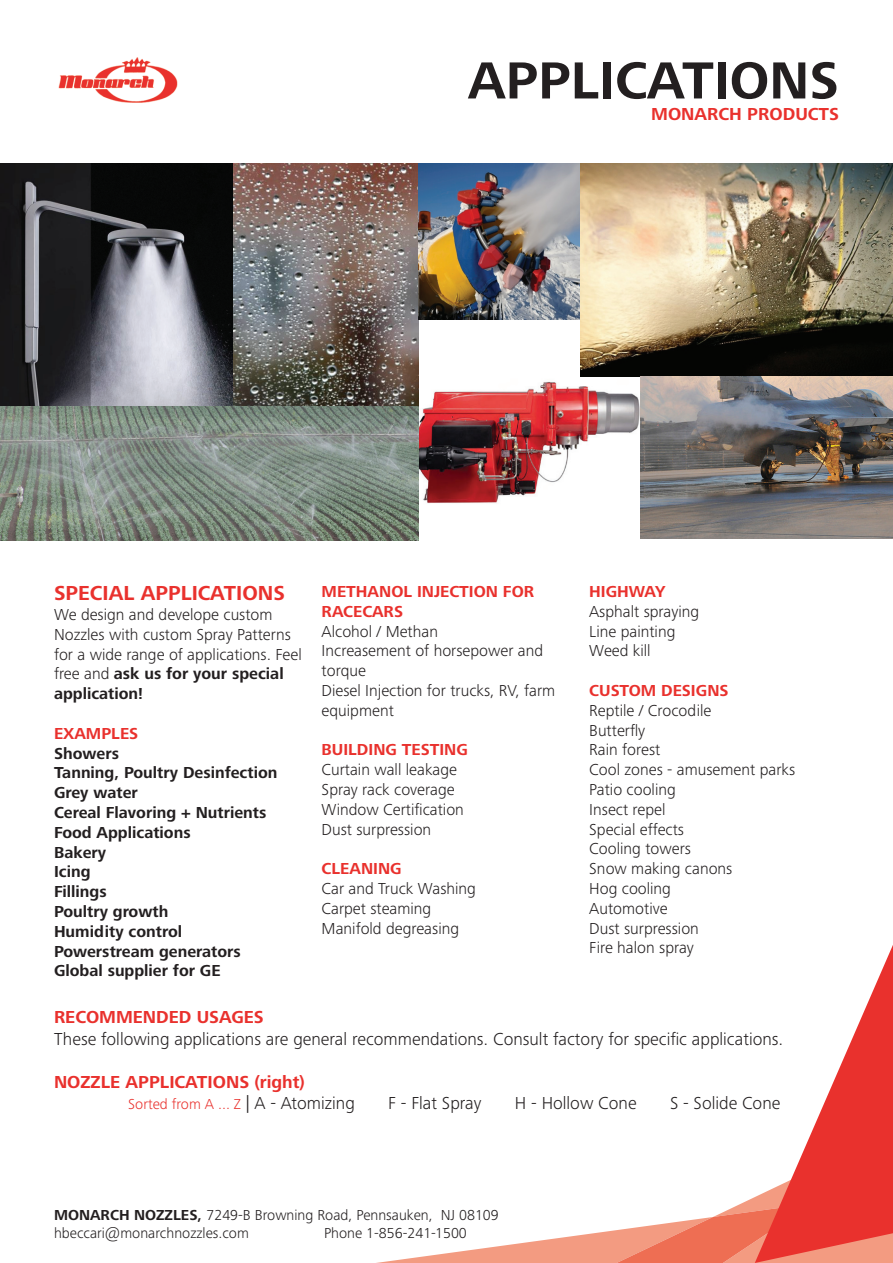
<style>
.page{position:relative;width:893px;height:1263px;background:#fff}
.page>*{position:absolute;margin:0;border:0;box-sizing:border-box;transform-origin:0 0}
.t1{font:700 54px "Hd M Frutiger Next Pro";color:#231f20}
.t2{font:700 21px "Hd M Frutiger Next Pro";color:#e9312d}
.t3{font:300 18px "Hd M Frutiger Next Pro";color:#231f20}
.t4{font:700 18px "Hd M Frutiger Next Pro";color:#e9312d}
.t5{font:300 16.5px/19.8px "Hd M Frutiger Next Pro";color:#231f20}
.t6{font:700 16.5px/19.8px "Hd M Frutiger Next Pro";color:#231f20}
.t7{font:700 16.5px/19.8px "Hd M Frutiger Next Pro";color:#e9312d}
.t8{font:300 15px/18px "Hd M Frutiger Next Pro";color:#231f20}
.t9{font:300 15px "Hd M Frutiger Next Pro";color:#e9312d}
.s1{font-weight:700}
.s2{font-size:18px;color:#231f20}
</style>
<div class="page">
<img style="left:418px;top:327px;width:222px;height:213px">
<img style="left:58px;top:57px;width:120px;height:46px">
<svg style="left:376px;top:945px;width:517px;height:318px"></svg>
<img style="left:0;top:163px;width:234px;height:243px">
<img style="left:234px;top:163px;width:184px;height:243px">
<img style="left:418px;top:163px;width:162px;height:156px">
<img style="left:580px;top:163px;width:312px;height:213px">
<img style="left:0;top:406px;width:418px;height:134px">
<img style="left:641px;top:376px;width:251px;height:163px">
<h1 class="t1" style="left:468px;top:50px;width:373px">APPLICATIONS</h1>
<p class="t4" style="left:651px;top:104px;width:189px">MONARCH PRODUCTS</p>
<p class="t2" style="left:54px;top:581px;width:232px">SPECIAL APPLICATIONS</p>
<p class="t5" style="left:54px;top:604px;width:249px">We design and develope custom<br>Nozzles with custom Spray Patterns for a wide range of applications. Feel free and <span class="s1">ask us for your special application!</span></p>
<p class="t7" style="left:54px;top:723px;width:86px">EXAMPLES</p>
<p class="t6" style="left:54px;top:743px;width:225px">Showers<br>Tanning, Poultry Desinfection<br>Grey water<br>Cereal Flavoring + Nutrients<br>Food Applications<br>Bakery<br>Icing<br>Fillings<br>Poultry growth<br>Humidity control<br>Powerstream generators<br>Global supplier for GE</p>
<p class="t7" style="left:322px;top:581px;width:214px">METHANOL INJECTION FOR<br>RACECARS</p>
<p class="t5" style="left:322px;top:621px;width:235px">Alcohol / Methan<br>Increasement of horsepower and torque<br>Diesel Injection for trucks, RV, farm equipment</p>
<p class="t7" style="left:322px;top:740px;width:148px">BUILDING TESTING</p>
<p class="t5" style="left:322px;top:760px;width:144px">Curtain wall leakage<br>Spray rack coverage<br>Window Certification<br>Dust surpression</p>
<p class="t7" style="left:322px;top:859px;width:82px">CLEANING</p>
<p class="t5" style="left:322px;top:878px;width:156px">Car and Truck Washing<br>Carpet steaming<br>Manifold degreasing</p>
<p class="t7" style="left:589px;top:581px;width:78px">HIGHWAY</p>
<p class="t5" style="left:589px;top:601px;width:111px">Asphalt spraying<br>Line painting<br>Weed kill</p>
<p class="t7" style="left:589px;top:680px;width:141px">CUSTOM DESIGNS</p>
<p class="t5" style="left:589px;top:700px;width:207px">Reptile / Crocodile<br>Butterfly<br>Rain forest<br>Cool zones - amusement parks<br>Patio cooling<br>Insect repel<br>Special effects<br>Cooling towers<br>Snow making canons<br>Hog cooling<br>Automotive<br>Dust surpression<br>Fire halon spray</p>
<p class="t4" style="left:54px;top:1007px;width:211px">RECOMMENDED USAGES</p>
<p class="t3" style="left:54px;top:1028px;width:731px">These following applications are general recommendations. Consult factory for specific applications.</p>
<p class="t4" style="left:54px;top:1071px;width:252px">NOZZLE APPLICATIONS (right)</p>
<p class="t9" style="left:128px;top:1096px;width:228px">Sorted from A ... Z <span class="s2">| A - Atomizing</span></p>
<p class="t3" style="left:388px;top:1093px;width:95px">F - Flat Spray</p>
<p class="t3" style="left:515px;top:1093px;width:123px">H - Hollow Cone</p>
<p class="t3" style="left:670px;top:1093px;width:112px">S - Solide Cone</p>
<p class="t8" style="left:54px;top:1206px;width:446px"><span class="s1">MONARCH NOZZLES,</span> 7249-B Browning Road, Pennsauken, NJ 08109 hbeccari@monarchnozzles.com</p>
<p class="t8" style="left:324px;top:1224px;width:144px">Phone 1-856-241-1500</p>
</div>
